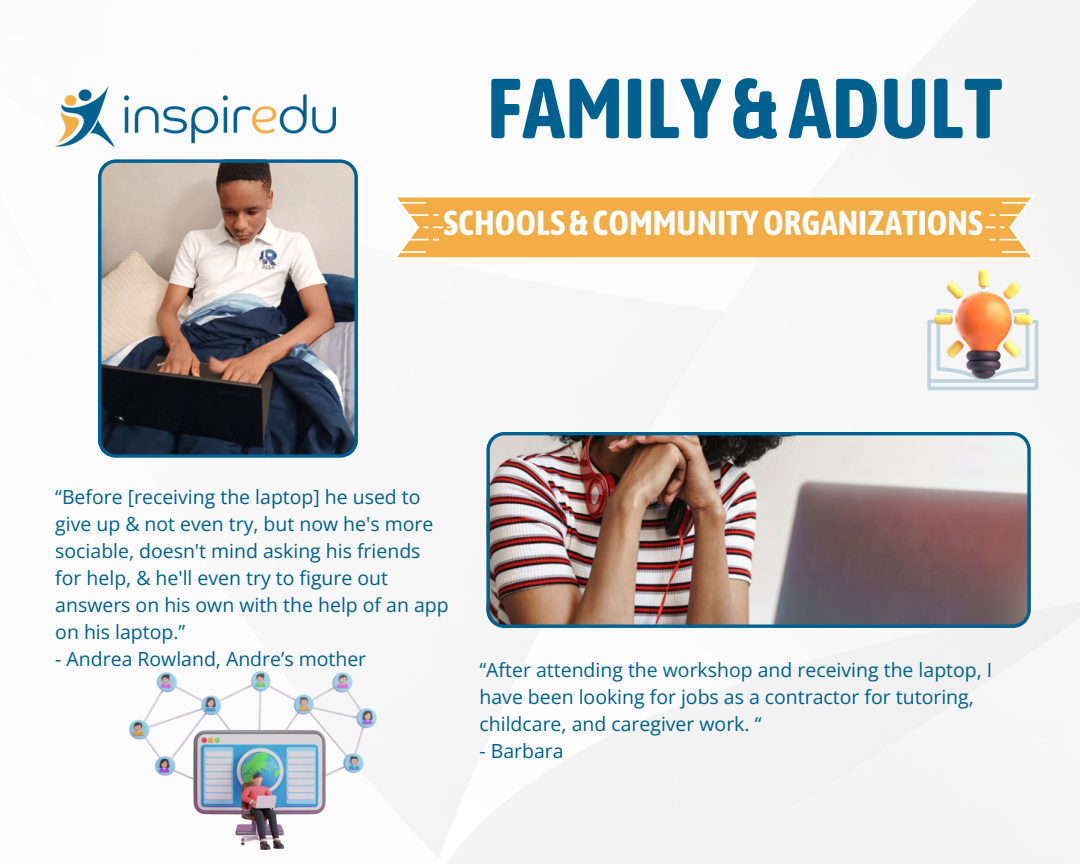
<style>
.page{position:relative;width:1080px;height:864px;background:#fff}
.page>*{position:absolute;margin:0;border:0;box-sizing:border-box;transform-origin:0 0}
.t1{font:700 84.75px "Asap Condensed";color:#006090}
.t2{font:700 34.5px "Asap Condensed";color:#fff}
.t3{font:19.5px/27px "Open Sans";color:#006090}
</style>
<div class="page">
<img style="left:55px;top:0;width:1025px;height:864px">
<svg style="left:391px;top:194px;width:647px;height:66px;background:#f3b962"></svg>
<img style="left:487px;top:432px;width:544px;height:196px">
<img style="left:98px;top:159px;width:260px;height:299px">
<svg style="left:927px;top:281px;width:112px;height:109px"></svg>
<img style="left:934px;top:270px;width:98px;height:109px">
<img style="left:130px;top:671px;width:246px;height:179px">
<img style="left:55px;top:86px;width:280px;height:60px">
<p class="t1" style="left:487px;top:59px;width:517px">FAMILY &amp; ADULT</p>
<p class="t2" style="left:443px;top:203px;width:541px">SCHOOLS &amp; COMMUNITY ORGANIZATIONS</p>
<h2 class="t3" style="left:55px;top:483px;width:395px">“Before [receiving the laptop] he used to give up &amp; not even try, but now he's more sociable, doesn't mind asking his friends for help, &amp; he'll even try to figure out answers on his own with the help of an app on his laptop.”</h2>
<p class="t3" style="left:55px;top:645px;width:312px">- Andrea Rowland, Andre’s mother</p>
<p class="t3" style="left:480px;top:656px;width:514px">“After attending the workshop and receiving the laptop, I have been looking for jobs as a contractor for tutoring, childcare, and caregiver work. “</p>
<p class="t3" style="left:480px;top:737px;width:86px">- Barbara</p>
</div>
